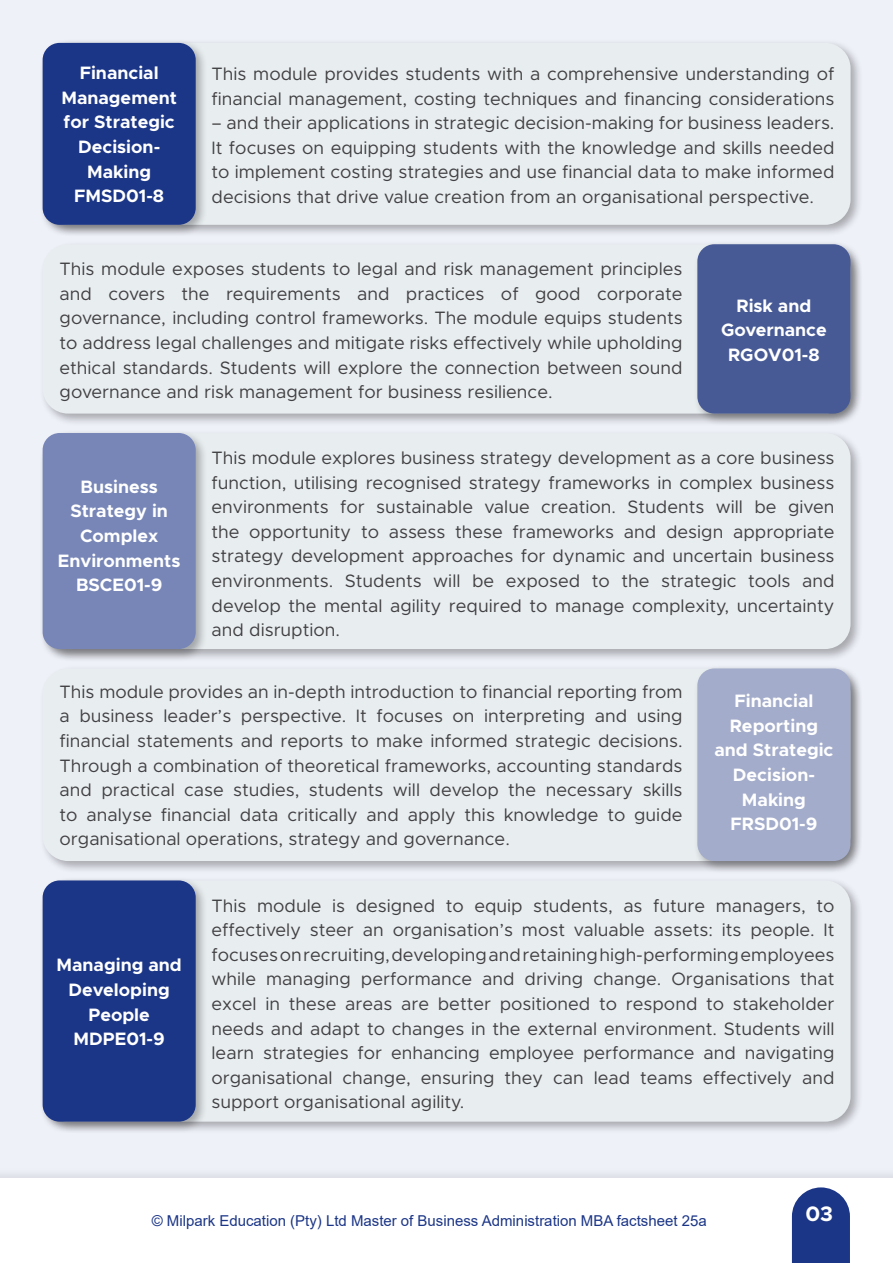
<style>
.page{position:relative;width:893px;height:1263px;background:#eff1f9}
.page>*{position:absolute;margin:0;border:0;box-sizing:border-box;transform-origin:0 0}
.t1{font:700 21px "Metropolis";color:#fff}
.t2{font:18px/24.6px "Metropolis";color:#414042;text-align:justify}
.t3{font:700 18px/24.6px "Metropolis";color:#fff;text-align:center}
.t4{font:15px "Arial";color:#1c3687}
</style>
<div class="page">
<div style="left:0;top:1166px;width:893px;height:97px;background:#000;opacity:.09"></div>
<div style="left:0;top:1179px;width:893px;height:84px;background:#fff"></div>
<svg style="left:792px;top:1187px;width:58px;height:76px;background:#304791"></svg>
<div style="left:39px;top:39px;width:824px;height:199px;background:#000;opacity:.3"></div>
<div style="left:43px;top:43px;width:808px;height:182px;background:#e8edf0;border-radius:26px"></div>
<div style="left:39px;top:39px;width:169px;height:199px;background:#000;opacity:.3"></div>
<div style="left:43px;top:43px;width:153px;height:182px;background:#1c3687;border-radius:17px"></div>
<div style="left:39px;top:429px;width:824px;height:233px;background:#000;opacity:.3"></div>
<div style="left:43px;top:433px;width:808px;height:216px;background:#e8edf0;border-radius:26px"></div>
<div style="left:39px;top:429px;width:169px;height:233px;background:#000;opacity:.3"></div>
<div style="left:43px;top:433px;width:153px;height:216px;background:#7786b7;border-radius:17px"></div>
<div style="left:39px;top:876px;width:824px;height:258px;background:#000;opacity:.3"></div>
<div style="left:43px;top:880px;width:808px;height:242px;background:#e8edf0;border-radius:26px"></div>
<div style="left:39px;top:876px;width:169px;height:258px;background:#000;opacity:.3"></div>
<div style="left:43px;top:880px;width:153px;height:242px;background:#1c3687;border-radius:17px"></div>
<div style="left:39px;top:240px;width:824px;height:187px;background:#000;opacity:.3"></div>
<div style="left:43px;top:244px;width:807px;height:170px;background:#e8edf0;border-radius:26px"></div>
<div style="left:693px;top:240px;width:170px;height:187px;background:#000;opacity:.3"></div>
<div style="left:697px;top:244px;width:153px;height:170px;background:#475a95;border-radius:17px"></div>
<div style="left:39px;top:664px;width:824px;height:210px;background:#000;opacity:.3"></div>
<div style="left:43px;top:668px;width:807px;height:193px;background:#e8edf0;border-radius:26px"></div>
<div style="left:693px;top:664px;width:170px;height:210px;background:#000;opacity:.3"></div>
<div style="left:697px;top:668px;width:153px;height:193px;background:#a3acca;border-radius:17px"></div>
<p class="t3" style="left:61px;top:61px;width:117px">Financial<br>Management for Strategic<br>Decision-<br>Making<br>FMSD01-8</p>
<p class="t2" style="left:212px;top:61px;width:624px">This module provides students with a comprehensive understanding of financial management, costing techniques and financing considerations</p>
<p class="t2" style="left:212px;top:111px;width:624px">– and their applications in strategic decision-making for business leaders.<br>It focuses on equipping students with the knowledge and skills needed to implement costing strategies and use financial data to make informed decisions that drive value creation from an organisational perspective.</p>
<p class="t2" style="left:60px;top:257px;width:624px">This module exposes students to legal and risk management principles and covers the requirements and practices of good corporate governance, including control frameworks. The module equips students to address legal challenges and mitigate risks effectively while upholding ethical standards. Students will explore the connection between sound governance and risk management for business resilience.</p>
<p class="t3" style="left:721px;top:293px;width:107px">Risk and<br>Governance<br>RGOV01-8</p>
<p class="t3" style="left:58px;top:474px;width:124px">Business<br>Strategy in<br>Complex<br>Environments<br>BSCE01-9</p>
<p class="t2" style="left:212px;top:445px;width:624px">This module explores business strategy development as a core business function, utilising recognised strategy frameworks in complex business environments for sustainable value creation. Students will be given the opportunity to assess these frameworks and design appropriate strategy development approaches for dynamic and uncertain business environments. Students will be exposed to the strategic tools and develop the mental agility required to manage complexity, uncertainty and disruption.</p>
<p class="t2" style="left:60px;top:679px;width:624px">This module provides an in-depth introduction to financial reporting from a business leader’s perspective. It focuses on interpreting and using financial statements and reports to make informed strategic decisions.<br>Through a combination of theoretical frameworks, accounting standards and practical case studies, students will develop the necessary skills to analyse financial data critically and apply this knowledge to guide organisational operations, strategy and governance.</p>
<p class="t3" style="left:714px;top:689px;width:121px">Financial<br>Reporting and Strategic<br>Decision-<br>Making<br>FRSD01-9</p>
<p class="t3" style="left:57px;top:953px;width:127px">Managing and<br>Developing<br>People<br>MDPE01-9</p>
<p class="t2" style="left:212px;top:893px;width:624px">This module is designed to equip students, as future managers, to effectively steer an organisation’s most valuable assets: its people. It focuses on recruiting, developing and retaining high-performing employees while managing performance and driving change. Organisations that excel in these areas are better positioned to respond to stakeholder needs and adapt to changes in the external environment. Students will learn strategies for enhancing employee performance and navigating organisational change, ensuring they can lead teams effectively and support organisational agility.</p>
<p class="t4" style="left:152px;top:1210px;width:557px">© Milpark Education (Pty) Ltd Master of Business Administration MBA factsheet 25a</p>
<p class="t1" style="left:805px;top:1200px;width:29px">03</p>
</div>
